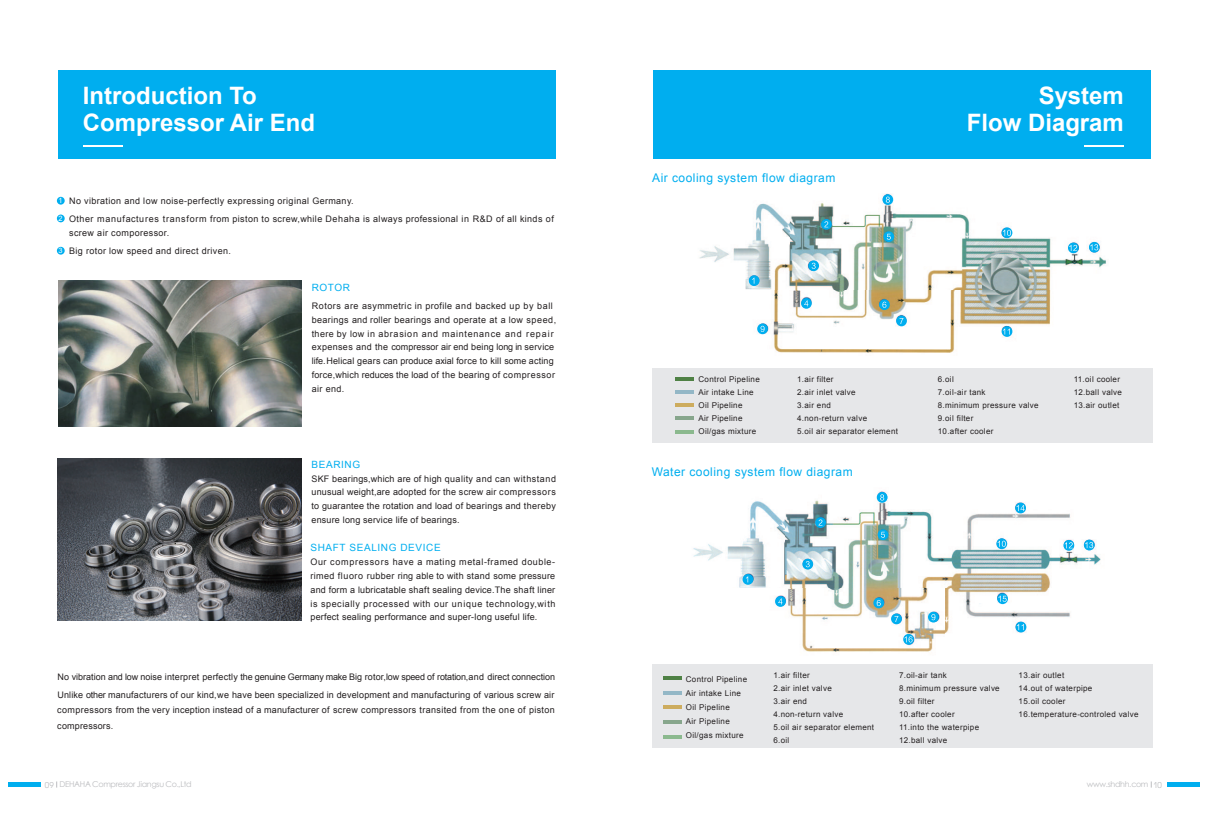
<style>
.page{position:relative;width:1208px;height:825px;background:#fff}
.page>*{position:absolute;margin:0;border:0;box-sizing:border-box;transform-origin:0 0}
.t1{font:700 24px/26.8px "Arial";color:#fff}
.t2{font:12px "Arial";letter-spacing:.04em;color:#00aeef}
.t3{font:10px "Arial";letter-spacing:.06em;color:#00aeef}
.t4{font:9px/13.8px "Arial";letter-spacing:.02em;color:#231f20;text-align:justify}
.t5{font:9px/13.8px "Arial";letter-spacing:.04em;color:#231f20}
.t6{font:8px/13px "Arial";letter-spacing:.04em;color:#231f20}
.t7{font:8px "ST Xihei";letter-spacing:-.04em;color:#bcbdc0}
.t8{font:7.4px "Arial";color:#fff}
.s1{font-size:7.4px;color:#fff}
.s2{font-family:"Avant Garde Gothic C"}
</style>
<div class="page">
<img style="left:57px;top:459px;width:244px;height:162px">
<img style="left:58px;top:280px;width:243px;height:146px">
<div style="left:57px;top:197px;width:8px;height:8px;background:#00aeef;border-radius:50%"></div>
<div style="left:57px;top:215px;width:8px;height:7px;background:#00aeef;border-radius:50%"></div>
<div style="left:57px;top:247px;width:8px;height:8px;background:#00aeef;border-radius:50%"></div>
<div style="left:58px;top:71px;width:497px;height:88px;background:#00aeef"></div>
<hr style="left:83px;top:145px;width:40px;height:2px;background:#fff">
<div style="left:653px;top:71px;width:497px;height:88px;background:#00aeef"></div>
<hr style="left:1084px;top:145px;width:40px;height:2px;background:#fff">
<hr style="left:9px;top:783px;width:32px;height:4px;background:#00aeef">
<hr style="left:1166px;top:783px;width:33px;height:4px;background:#00aeef">
<img style="left:699px;top:193px;width:407px;height:160px">
<svg style="left:749px;top:275px;width:10px;height:11px"></svg>
<svg style="left:821px;top:219px;width:10px;height:11px"></svg>
<svg style="left:824px;top:221px;width:4px;height:6px"></svg>
<svg style="left:808px;top:260px;width:11px;height:11px"></svg>
<svg style="left:811px;top:263px;width:4px;height:6px"></svg>
<div style="left:801px;top:298px;width:10px;height:11px;background:#00aeef;border-radius:50%"></div>
<svg style="left:804px;top:300px;width:4px;height:6px"></svg>
<svg style="left:883px;top:231px;width:11px;height:11px"></svg>
<svg style="left:886px;top:234px;width:4px;height:6px"></svg>
<svg style="left:879px;top:299px;width:10px;height:11px"></svg>
<svg style="left:882px;top:302px;width:4px;height:6px"></svg>
<div style="left:896px;top:316px;width:11px;height:10px;background:#00aeef;border-radius:50%"></div>
<svg style="left:899px;top:318px;width:4px;height:6px"></svg>
<svg style="left:882px;top:194px;width:11px;height:11px"></svg>
<svg style="left:886px;top:197px;width:4px;height:6px"></svg>
<svg style="left:757px;top:323px;width:11px;height:11px"></svg>
<svg style="left:760px;top:326px;width:4px;height:6px"></svg>
<svg style="left:1001px;top:227px;width:11px;height:11px"></svg>
<svg style="left:1003px;top:230px;width:8px;height:6px"></svg>
<svg style="left:1001px;top:326px;width:11px;height:11px"></svg>
<svg style="left:1003px;top:328px;width:6px;height:6px"></svg>
<svg style="left:1068px;top:243px;width:10px;height:10px"></svg>
<svg style="left:1069px;top:245px;width:8px;height:6px"></svg>
<svg style="left:1089px;top:242px;width:10px;height:11px"></svg>
<svg style="left:1090px;top:244px;width:8px;height:6px"></svg>
<img style="left:693px;top:491px;width:408px;height:161px">
<svg style="left:742px;top:574px;width:11px;height:11px"></svg>
<svg style="left:746px;top:576px;width:2px;height:6px"></svg>
<svg style="left:815px;top:517px;width:11px;height:11px"></svg>
<svg style="left:818px;top:519px;width:4px;height:6px"></svg>
<svg style="left:802px;top:559px;width:11px;height:10px"></svg>
<svg style="left:805px;top:561px;width:4px;height:6px"></svg>
<div style="left:775px;top:596px;width:11px;height:11px;background:#00aeef;border-radius:50%"></div>
<svg style="left:778px;top:598px;width:4px;height:6px"></svg>
<svg style="left:877px;top:529px;width:11px;height:11px"></svg>
<svg style="left:881px;top:532px;width:4px;height:6px"></svg>
<svg style="left:873px;top:598px;width:11px;height:10px"></svg>
<svg style="left:876px;top:600px;width:4px;height:6px"></svg>
<div style="left:891px;top:613px;width:11px;height:11px;background:#00aeef;border-radius:50%"></div>
<svg style="left:894px;top:616px;width:4px;height:6px"></svg>
<svg style="left:876px;top:492px;width:11px;height:11px"></svg>
<svg style="left:880px;top:494px;width:4px;height:6px"></svg>
<svg style="left:928px;top:612px;width:10px;height:10px"></svg>
<svg style="left:931px;top:614px;width:4px;height:6px"></svg>
<svg style="left:996px;top:538px;width:11px;height:11px"></svg>
<svg style="left:997px;top:541px;width:8px;height:6px"></svg>
<svg style="left:1015px;top:622px;width:11px;height:10px"></svg>
<svg style="left:1017px;top:624px;width:6px;height:6px"></svg>
<svg style="left:1063px;top:540px;width:11px;height:11px"></svg>
<svg style="left:1064px;top:542px;width:8px;height:6px"></svg>
<svg style="left:1083px;top:540px;width:11px;height:10px"></svg>
<svg style="left:1085px;top:542px;width:8px;height:6px"></svg>
<div style="left:1015px;top:503px;width:11px;height:10px;background:#00aeef;border-radius:50%"></div>
<svg style="left:1016px;top:505px;width:8px;height:6px"></svg>
<svg style="left:997px;top:593px;width:11px;height:11px"></svg>
<svg style="left:998px;top:596px;width:8px;height:6px"></svg>
<svg style="left:903px;top:634px;width:11px;height:11px"></svg>
<svg style="left:904px;top:636px;width:8px;height:6px"></svg>
<div style="left:652px;top:369px;width:500px;height:74px;background:#e6e7e9"></div>
<hr style="left:675px;top:377px;width:19px;height:3px;background:#4f8145">
<hr style="left:675px;top:390px;width:19px;height:3px;background:#93b7c6">
<hr style="left:675px;top:404px;width:19px;height:3px;background:#cdac5e">
<hr style="left:675px;top:417px;width:19px;height:3px;background:#87a68c">
<hr style="left:675px;top:430px;width:19px;height:3px;background:#8bb98e">
<div style="left:652px;top:664px;width:500px;height:84px;background:#e6e7e9"></div>
<hr style="left:663px;top:677px;width:18px;height:3px;background:#4f8145">
<hr style="left:663px;top:691px;width:18px;height:3px;background:#93b7c6">
<hr style="left:663px;top:706px;width:18px;height:3px;background:#cdac5e">
<hr style="left:663px;top:720px;width:18px;height:3px;background:#87a68c">
<hr style="left:663px;top:735px;width:18px;height:3px;background:#8bb98e">
<h1 class="t1" style="left:83px;top:83px;width:233px">Introduction To<br>Compressor Air End</h1>
<h1 class="t1" style="left:967px;top:83px;width:158px;text-align:right">System<br>Flow Diagram</h1>
<p class="t5" style="left:69px;top:191px;width:486px;line-height:18.2px;text-indent:-11px"><span class="s1">1</span> No vibration and low noise-perfectly expressing original Germany.<br>Other manufactures transform from piston to screw,while Dehaha is always professional in R&amp;D of all kinds of</p>
<p class="t5" style="left:69px;top:226px;width:102px">screw air comporessor.</p>
<p class="t8" style="left:59px;top:213px;width:6px">2</p>
<p class="t5" style="left:59px;top:244px;width:174px"><span class="s1">3</span> Big rotor low speed and direct driven.</p>
<p class="t3" style="left:312px;top:281px;width:40px">ROTOR</p>
<p class="t5" style="left:312px;top:299px;width:246px">Rotors are asymmetric in profile and backed up by ball bearings and roller bearings and operate at a low speed, there by low in abrasion and maintenance and repair expenses and the compressor air end being long in service life.Helical gears can produce axial force to kill some acting force,which reduces the load of the bearing of compressor air end.</p>
<p class="t3" style="left:311px;top:457px;width:50px">BEARING</p>
<p class="t4" style="left:311px;top:471px;width:246px">SKF bearings,which are of high quality and can withstand unusual weight,are adopted for the screw air compressors to guarantee the rotation and load of bearings and thereby ensure long service life of bearings.</p>
<p class="t3" style="left:310px;top:541px;width:132px">SHAFT SEALING DEVICE</p>
<p class="t4" style="left:310px;top:555px;width:246px">Our compressors have a mating metal-framed double&shy;rimed fluoro rubber ring able to with stand some pressure and form a lubricatable shaft sealing device.The shaft liner is specially processed with our unique technology,with perfect sealing performance and super-long useful life.</p>
<p class="t4" style="left:57px;top:668px;width:499px;line-height:17.8px">No vibration and low noise interpret perfectly the genuine Germany make Big rotor,low speed of rotation,and direct connection<br>Unlike other manufacturers of our kind,we have been specialized in development and manufacturing of various screw air</p>
<p class="t5" style="left:57px;top:702px;width:499px;line-height:15.8px">compressors from the very inception instead of a manufacturer of screw compressors transited from the one of piston compressors.</p>
<h2 class="t2" style="left:652px;top:170px;width:185px">Air cooling system flow diagram</h2>
<p class="t6" style="left:698px;top:373px;width:63px">Control Pipeline<br>Air intake Line<br>Oil Pipeline<br>Air Pipeline<br>Oil/gas mixture</p>
<p class="t6" style="left:797px;top:373px;width:102px">1.air filter<br>2.air inlet valve<br>3.air end<br>4.non-return valve<br>5.oil air separator element</p>
<p class="t6" style="left:938px;top:373px;width:102px">6.oil<br>7.oil-air tank<br>8.minimum pressure valve<br>9.oil filter<br>10.after cooler</p>
<p class="t6" style="left:1073px;top:373px;width:50px">11.oil cooler<br>12.ball valve<br>13.air outlet</p>
<h2 class="t2" style="left:651px;top:463px;width:202px">Water cooling system flow diagram</h2>
<p class="t6" style="left:686px;top:672px;width:63px;line-height:14px">Control Pipeline<br>Air intake Line<br>Oil Pipeline<br>Air Pipeline<br>Oil/gas mixture</p>
<p class="t6" style="left:773px;top:668px;width:102px">1.air filter<br>2.air inlet valve<br>3.air end<br>4.non-return valve<br>5.oil air separator element<br>6.oil</p>
<p class="t6" style="left:899px;top:668px;width:102px">7.oil-air tank<br>8.minimum pressure valve<br>9.oil filter<br>10.after cooler<br>11.into the waterpipe<br>12.ball valve</p>
<p class="t6" style="left:1018px;top:668px;width:121px">13.air outlet<br>14.out of waterpipe<br>15.oil cooler<br>16.temperature-controled valve</p>
<p class="t7" style="left:45px;top:778px;width:148px"><span class="s2">09</span> DEHAHA Compressor Jiangsu Co.,Ltd</p>
<p class="t7" style="left:1086px;top:778px;width:77px">www.shdhh.com <span class="s2">10</span></p>
</div>
